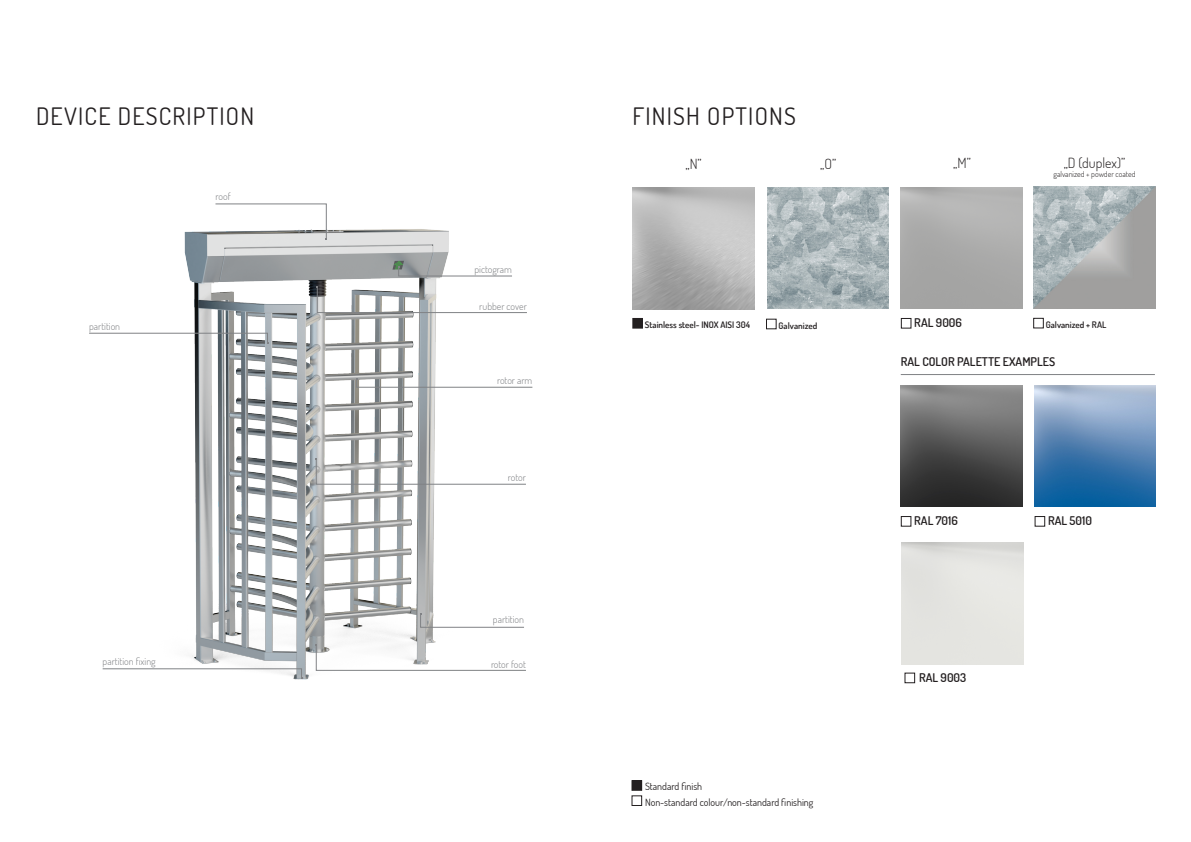
<style>
.page{position:relative;width:1191px;height:842px;background:#fff}
.page>*{position:absolute;margin:0;border:0;box-sizing:border-box;transform-origin:0 0}
.t1{font:24px "Dosis";letter-spacing:.05em;color:#231f20}
.t2{font:300 14px "Dosis";color:#231f20}
.t3{font:600 12px "Dosis";color:#231f20}
.t4{font:300 10px "Dosis";color:#808285}
.t5{font:10px "Dosis";color:#231f20}
.t6{font:600 9px "Dosis";color:#231f20}
.t7{font:300 8px "Dosis";color:#231f20}
</style>
<div class="page">
<img style="left:184px;top:229px;width:343px;height:451px">
<svg style="left:89px;top:332px;width:179px;height:11px"></svg>
<svg style="left:102px;top:668px;width:200px;height:11px"></svg>
<svg style="left:398px;top:267px;width:115px;height:10px"></svg>
<svg style="left:356px;top:378px;width:177px;height:10px"></svg>
<svg style="left:315px;top:458px;width:212px;height:27px"></svg>
<svg style="left:420px;top:613px;width:105px;height:15px"></svg>
<svg style="left:316px;top:286px;width:211px;height:27px"></svg>
<svg style="left:315px;top:644px;width:212px;height:27px"></svg>
<svg style="left:215px;top:203px;width:112px;height:36px"></svg>
<div style="left:632px;top:781px;width:9px;height:9px;background:#231f20"></div>
<div style="left:631px;top:780px;width:11px;height:11px;border:1px solid #231f20"></div>
<div style="left:631px;top:795px;width:11px;height:11px;border:1px solid #231f20"></div>
<img style="left:1034px;top:385px;width:121px;height:121px">
<img style="left:900px;top:385px;width:122px;height:122px">
<img style="left:767px;top:187px;width:122px;height:122px">
<img style="left:1033px;top:186px;width:122px;height:122px">
<div style="left:633px;top:318px;width:9px;height:10px;background:#231f20"></div>
<div style="left:632px;top:318px;width:11px;height:11px;border:1px solid #231f20"></div>
<div style="left:766px;top:319px;width:10px;height:10px;border:1px solid #231f20"></div>
<div style="left:1033px;top:318px;width:10px;height:10px;border:1px solid #231f20"></div>
<div style="left:900px;top:516px;width:11px;height:11px;border:1px solid #231f20"></div>
<div style="left:1034px;top:516px;width:11px;height:11px;border:1px solid #231f20"></div>
<div style="left:904px;top:673px;width:11px;height:10px;border:1px solid #231f20"></div>
<div style="left:900px;top:318px;width:11px;height:11px;border:1px solid #231f20"></div>
<hr style="left:900px;top:374px;width:254px;height:1px;background:#808285">
<p class="t1" style="left:36px;top:100px;width:220px">DEVICE DESCRIPTION</p>
<p class="t1" style="left:632px;top:100px;width:165px">FINISH OPTIONS</p>
<p class="t4" style="left:89px;top:319px;width:33px">partition</p>
<p class="t4" style="left:215px;top:190px;width:17px">roof</p>
<p class="t4" style="left:103px;top:655px;width:55px">partition fixing</p>
<p class="t4" style="left:474px;top:263px;width:39px">pictogram</p>
<p class="t4" style="left:479px;top:300px;width:49px">rubber cover</p>
<p class="t4" style="left:497px;top:374px;width:37px">rotor arm</p>
<p class="t4" style="left:508px;top:471px;width:20px">rotor</p>
<p class="t4" style="left:493px;top:613px;width:33px">partition</p>
<p class="t4" style="left:491px;top:657px;width:36px">rotor foot</p>
<p class="t2" style="left:685px;top:154px;width:18px">„N”</p>
<p class="t2" style="left:820px;top:154px;width:17px">„O”</p>
<p class="t2" style="left:953px;top:153px;width:19px">„M”</p>
<p class="t2" style="left:1063px;top:153px;width:63px">„D (duplex)”</p>
<p class="t7" style="left:1053px;top:169px;width:84px">galvanized + powder coated</p>
<p class="t3" style="left:914px;top:314px;width:49px">RAL 9006</p>
<p class="t3" style="left:900px;top:354px;width:156px">RAL COLOR PALETTE EXAMPLES</p>
<p class="t6" style="left:645px;top:319px;width:107px">Stainless steel- INOX AISI 304</p>
<p class="t6" style="left:778px;top:319px;width:40px">Galvanized</p>
<p class="t6" style="left:1045px;top:319px;width:62px">Galvanized + RAL</p>
<p class="t3" style="left:914px;top:512px;width:45px">RAL 7016</p>
<p class="t3" style="left:1048px;top:512px;width:45px">RAL 5010</p>
<p class="t5" style="left:645px;top:780px;width:59px">Standard finish</p>
<p class="t5" style="left:645px;top:795px;width:170px">Non-standard colour/non-standard finishing</p>
<p class="t3" style="left:919px;top:670px;width:49px">RAL 9003</p>
</div>
